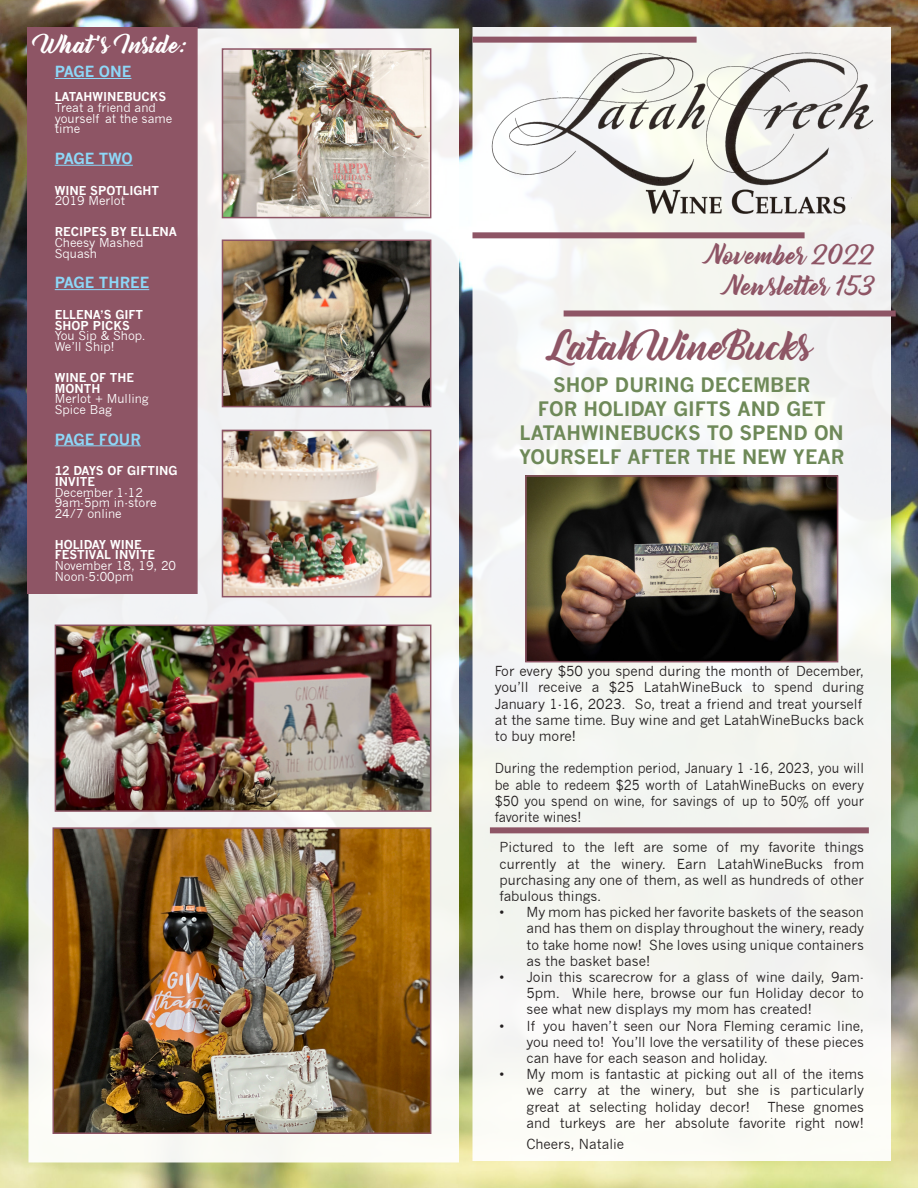
<style>
.page{position:relative;width:918px;height:1188px;background:#fff}
.page>*{position:absolute;margin:0;border:0;box-sizing:border-box;transform-origin:0 0}
.Headline{font:36px "Bernadette";color:#8e5565}
.Headline-2{font:24px "Bernadette";color:#8e5565}
.t1{font:22.5px "Bernadette";color:#fff}
.text{font:700 19.5px/24px "News Gothic";color:#6e8958;text-align:center}
.Headline-3{font:700 15px "News Gothic";color:#8dd7f7}
.text-2{font:13.5px/16.2px "News Gothic";color:#231f20;text-align:justify}
.text-3{font:13.5px/16.2px "News Gothic";color:#231f20;text-align:justify;scale:.95 1}
.Headline-4{font:12px/10.6px "News Gothic";color:#fff}
.Headline-5{font:700 12px/10.6px "News Gothic";color:#fff}
.s1{font-weight:700}
.s2{font-weight:400}
</style>
<div class="page">
<img style="left:0;top:0;width:918px;height:1188px">
<div style="left:28px;top:28px;width:431px;height:1134px;background:#f3f3f4;border:2px solid #fff"></div>
<div style="left:472px;top:27px;width:419px;height:1134px;background:#f4f5f2;border:2px solid #fff"></div>
<div style="left:27px;top:27px;width:171px;height:567px;background:#8e5565;border:2px solid #8e5565"></div>
<img style="left:483px;top:43px;width:391px;height:179px">
<div style="left:473px;top:37px;width:224px;height:6px;background:#8e5565"></div>
<div style="left:473px;top:232px;width:332px;height:6px;background:#8e5565"></div>
<div style="left:564px;top:310px;width:332px;height:6px;background:#8e5565"></div>
<img style="left:225px;top:51px;width:203px;height:164px">
<div style="left:222px;top:48px;width:209px;height:170px;border:2px solid #8e5565"></div>
<hr style="left:55px;top:78px;width:76px;height:1px;background:#8dd7f7">
<hr style="left:55px;top:165px;width:78px;height:1px;background:#8dd7f7">
<hr style="left:55px;top:289px;width:94px;height:1px;background:#8dd7f7">
<hr style="left:55px;top:445px;width:86px;height:1px;background:#8dd7f7">
<img style="left:225px;top:433px;width:203px;height:161px">
<div style="left:222px;top:430px;width:209px;height:167px;border:2px solid #8e5565"></div>
<img style="left:225px;top:243px;width:203px;height:161px">
<div style="left:222px;top:240px;width:209px;height:167px;border:2px solid #8e5565"></div>
<img style="left:58px;top:628px;width:370px;height:181px">
<div style="left:55px;top:625px;width:376px;height:187px;border:2px solid #8e5565"></div>
<img style="left:55px;top:830px;width:373px;height:301px">
<div style="left:52px;top:827px;width:379px;height:307px;border:2px solid #8e5565"></div>
<img style="left:528px;top:478px;width:307px;height:181px">
<div style="left:525px;top:475px;width:313px;height:187px;border:2px solid #8e5565"></div>
<div style="left:490px;top:827px;width:379px;height:6px;background:#8e5565"></div>
<h3 class="t1" style="left:38px;top:27px;width:150px">What’s Inside:</h3>
<p class="Headline-3" style="left:55px;top:63px;width:78px">PAGE ONE</p>
<p class="Headline-4" style="left:55px;top:92px;width:119px"><span class="s1">LATAHWINEBUCKS<br></span>Treat a friend and yourself at the same time</p>
<p class="Headline-3" style="left:55px;top:149px;width:80px">PAGE TWO</p>
<p class="Headline-5" style="left:55px;top:185px;width:106px">WINE SPOTLIGHT<br><span class="s2">2019 Merlot</span></p>
<p class="Headline-4" style="left:55px;top:227px;width:124px"><span class="s1">RECIPES BY ELLENA<br></span>Cheesy Mashed<br>Squash</p>
<p class="Headline-3" style="left:55px;top:274px;width:96px">PAGE THREE</p>
<p class="Headline-4" style="left:55px;top:310px;width:92px"><span class="s1">ELLENA’S GIFT<br>SHOP PICKS<br></span>You Sip &amp; Shop.<br>We’ll Ship!</p>
<p class="Headline-4" style="left:55px;top:372px;width:96px"><span class="s1">WINE OF THE<br>MONTH<br></span>Merlot + Mulling<br>Spice Bag</p>
<p class="Headline-3" style="left:55px;top:430px;width:88px">PAGE FOUR</p>
<p class="Headline-4" style="left:55px;top:466px;width:124px"><span class="s1">12 DAYS OF GIFTING<br>INVITE<br></span>December 1-12<br>9am-5pm in-store<br>24/7 online</p>
<p class="Headline-4" style="left:55px;top:539px;width:123px"><span class="s1">HOLIDAY WINE<br>FESTIVAL INVITE<br></span>November 18, 19, 20<br>Noon-5:00pm</p>
<p class="Headline-2" style="left:707px;top:236px;width:170px">November 2022</p>
<p class="Headline-2" style="left:725px;top:267px;width:151px">Newsletter 153</p>
<p class="Headline" style="left:550px;top:317px;width:264px">LatahWineBucks</p>
<p class="text" style="left:519px;top:373px;width:327px">SHOP DURING DECEMBER<br>FOR HOLIDAY GIFTS AND GET<br>LATAHWINEBUCKS TO SPEND ON<br>YOURSELF AFTER THE NEW YEAR</p>
<p class="text-2" style="left:495px;top:663px;width:371px;text-align:left">For every $50 you spend during the month of December, you’ll receive a $25 LatahWineBuck to spend during January 1-16, 2023. So, treat a friend and treat yourself at the same time. Buy wine and get LatahWineBucks back to buy more!</p>
<p class="text-3" style="left:495px;top:760px;width:390px">During the redemption period, January 1 -16, 2023, you will be able to redeem $25 worth of LatahWineBucks on every $50 you spend on wine, for savings of up to 50% off your favorite wines!</p>
<p class="text-2" style="left:500px;top:839px;width:366px">Pictured to the left are some of my favorite things currently at the winery. Earn LatahWineBucks from purchasing any one of them, as well as hundreds of other fabulous things.</p>
<p class="text-2" style="left:526px;top:904px;width:339px;text-indent:-27px">• My mom has picked her favorite baskets of the season and has them on display throughout the winery, ready to take home now! She loves using unique containers as the basket base!</p>
<p class="text-2" style="left:526px;top:969px;width:339px;text-indent:-27px">• Join this scarecrow for a glass of wine daily, 9am-5pm. While here, browse our fun Holiday decor to see what new displays my mom has created!</p>
<p class="text-2" style="left:526px;top:1018px;width:339px;text-indent:-27px">• If you haven’t seen our Nora Fleming ceramic line, you need to! You’ll love the versatility of these pieces can have for each season and holiday.</p>
<p class="text-2" style="left:526px;top:1066px;width:339px;text-indent:-27px">• My mom is fantastic at picking out all of the items we carry at the winery, but she is particularly great at selecting holiday decor!</p>
<p class="text-2" style="left:526px;top:1099px;width:339px;text-align:right">These gnomes<br>and turkeys are her absolute favorite right now!</p>
<p class="text-2" style="left:526px;top:1136px;width:99px">Cheers, Natalie</p>
</div>
